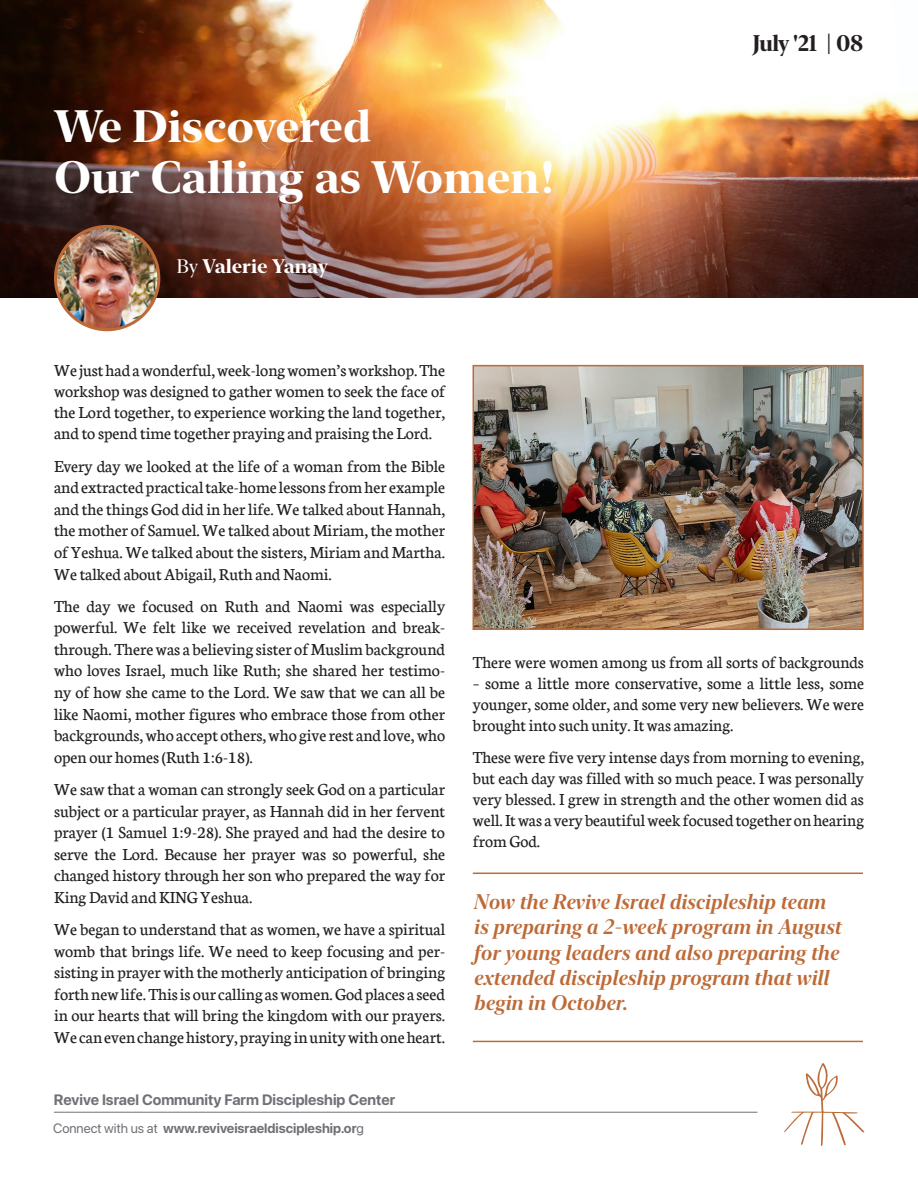
<style>
.page{position:relative;width:918px;height:1188px;background:#fff}
.page>*{position:absolute;margin:0;border:0;box-sizing:border-box;transform-origin:0 0}
.t1{font:700 45px "New York Extra Large";color:#fff}
.t2{font:700 22.5px "New York Extra Large";letter-spacing:-.03em;color:#231f20;scale:.95 1}
.t3{font:italic 21px/25.2px "New York";color:#bd6a37}
.t4{font:700 19.5px "New York Extra Large";color:#fff}
.t5{font:18px/21.6px "Neuton";color:#231f20;text-align:justify}
.t6{font:700 15px "SF Pro Display";color:#707176}
.t7{font:700 13.5px "SF Pro Display";color:#707176}
.s1{font-weight:400}
</style>
<div class="page">
<img style="left:0;top:0;width:918px;height:298px">
<img style="left:56px;top:226px;width:103px;height:104px;border-radius:52px">
<div style="left:54px;top:225px;width:106px;height:106px;border:3px solid #bd6a37;border-radius:50%"></div>
<img style="left:476px;top:368px;width:385px;height:259px">
<div style="left:473px;top:365px;width:391px;height:265px;border:2px solid #bd6a37"></div>
<hr style="left:54px;top:1112px;width:703px;height:1px;background:#707176">
<hr style="left:473px;top:873px;width:390px;height:1px;background:#bd6a37">
<hr style="left:473px;top:1041px;width:390px;height:1px;background:#bd6a37">
<svg style="left:784px;top:1063px;width:80px;height:83px"></svg>
<p class="t1" style="left:54px;top:98px;width:319px">We Discovered</p>
<p class="t1" style="left:54px;top:149px;width:503px">Our Calling as Women!</p>
<p class="t4" style="left:177px;top:254px;width:153px"><span class="s1">By</span> Valerie Yanay</p>
<p class="t2" style="left:753px;top:29px;width:118px">July '21 | 08</p>
<p class="t5" style="left:54px;top:360px;width:393px;line-height:21px">We just had a wonderful, week-long women’s workshop. The workshop was designed to gather women to seek the face of the Lord together, to experience working the land together, and to spend time together praying and praising the Lord.</p>
<p class="t5" style="left:54px;top:455px;width:393px">Every day we looked at the life of a woman from the Bible and extracted practical take-home lessons from her example and the things God did in her life. We talked about Hannah, the mother of Samuel. We talked about Miriam, the mother of Yeshua. We talked about the sisters, Miriam and Martha.<br>We talked about Abigail, Ruth and Naomi.</p>
<p class="t5" style="left:54px;top:595px;width:393px">The day we focused on Ruth and Naomi was especially powerful. We felt like we received revelation and break&shy;through. There was a believing sister of Muslim background who loves Israel, much like Ruth; she shared her testimo&shy;ny of how she came to the Lord. We saw that we can all be like Naomi, mother figures who embrace those from other backgrounds, who accept others, who give rest and love, who open our homes (Ruth 1:6-18).</p>
<p class="t5" style="left:54px;top:778px;width:393px">We saw that a woman can strongly seek God on a particular subject or a particular prayer, as Hannah did in her fervent prayer (1 Samuel 1:9-28). She prayed and had the desire to serve the Lord. Because her prayer was so powerful, she changed history through her son who prepared the way for King David and KING Yeshua.</p>
<p class="t5" style="left:54px;top:919px;width:393px">We began to understand that as women, we have a spiritual womb that brings life. We need to keep focusing and per&shy;sisting in prayer with the motherly anticipation of bringing forth new life. This is our calling as women. God places a seed in our hearts that will bring the kingdom with our prayers.<br>We can even change history, praying in unity with one heart.</p>
<p class="t6" style="left:54px;top:1091px;width:343px">Revive Israel Community Farm Discipleship Center</p>
<p class="t7" style="left:53px;top:1120px;width:312px"><span class="s1">Connect with us at</span> www.reviveisraeldiscipleship.or<span class="s1">g</span></p>
<p class="t5" style="left:473px;top:652px;width:393px">There were women among us from all sorts of backgrounds</p>
<p class="t5" style="left:473px;top:673px;width:393px;line-height:21px">– some a little more conservative, some a little less, some younger, some older, and some very new believers. We were brought into such unity. It was amazing.</p>
<p class="t5" style="left:473px;top:746px;width:393px;line-height:21px">These were five very intense days from morning to evening, but each day was filled with so much peace. I was personally very blessed. I grew in strength and the other women did as well. It was a very beautiful week focused together on hearing from God.</p>
<p class="t3" style="left:473px;top:889px;width:369px">Now the Revive Israel discipleship team is preparing a 2-week program in August for young leaders and also preparing the extended discipleship program that will begin in October.</p>
</div>
